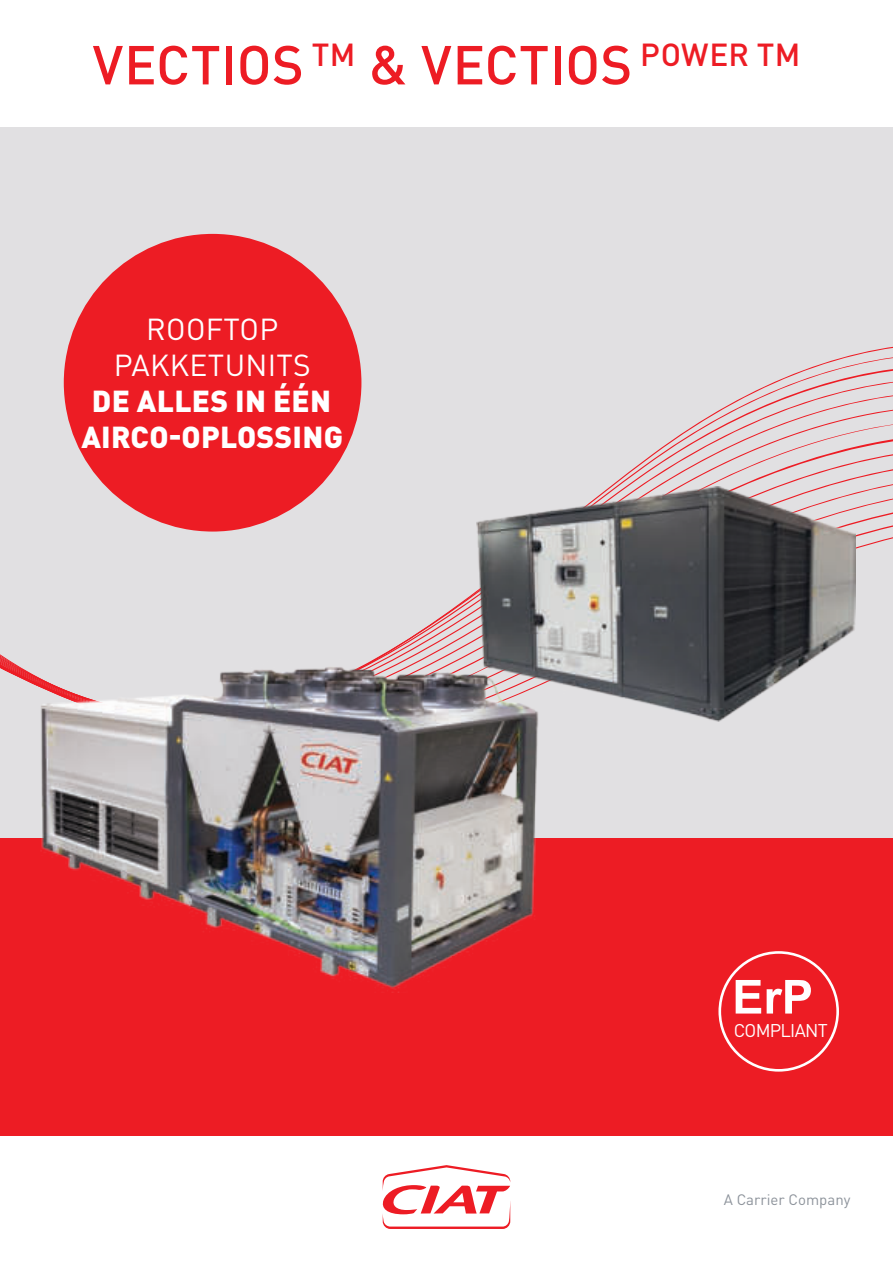
<style>
.page{position:relative;width:893px;height:1263px;background:#fff}
.page>*{position:absolute;margin:0;border:0;box-sizing:border-box;transform-origin:0 0}
.t1{font:500 54px "DIN Pro";letter-spacing:.005em;color:#ed1c24}
.t2{font:900 30px/36px "DIN Pro";letter-spacing:.01em;color:#fff;text-align:center}
.t3{font:30px/36px "DIN Pro";letter-spacing:.01em;color:#fff;text-align:center}
.t4{font:18.15px "DIN";letter-spacing:-.04em;color:#fff}
.t5{font:15px "DIN Pro";color:#8d939b}
</style>
<div class="page">
<div style="left:0;top:128px;width:893px;height:710px;background:#e1e0e2"></div>
<div style="left:0;top:838px;width:893px;height:297px;background:#ed1c24"></div>
<svg style="left:382px;top:1165px;width:128px;height:64px"></svg>
<svg style="left:0;top:294px;width:893px;height:388px"></svg>
<img style="left:477px;top:486px;width:379px;height:236px">
<img style="left:28px;top:659px;width:514px;height:330px">
<svg style="left:718px;top:951px;width:121px;height:120px"></svg>
<div style="left:64px;top:234px;width:297px;height:297px;background:#ed1c24;border-radius:50%"></div>
<h1 class="t1" style="left:93px;top:34px;width:709px">VECTIOS <sup>TM</sup> &amp; VECTIOS <sup>POWER</sup> <sup>TM</sup></h1>
<p class="t3" style="left:114px;top:313px;width:199px">ROOFTOP<br>PAKKETUNITS</p>
<p class="t2" style="left:81px;top:382px;width:263px">DE ALLES IN ÉÉN<br>AIRCO-OPLOSSING</p>
<p class="t4" style="left:734px;top:1020px;width:95px">COMPLIANT</p>
<p class="t5" style="left:724px;top:1193px;width:128px">A Carrier Company</p>
</div>
